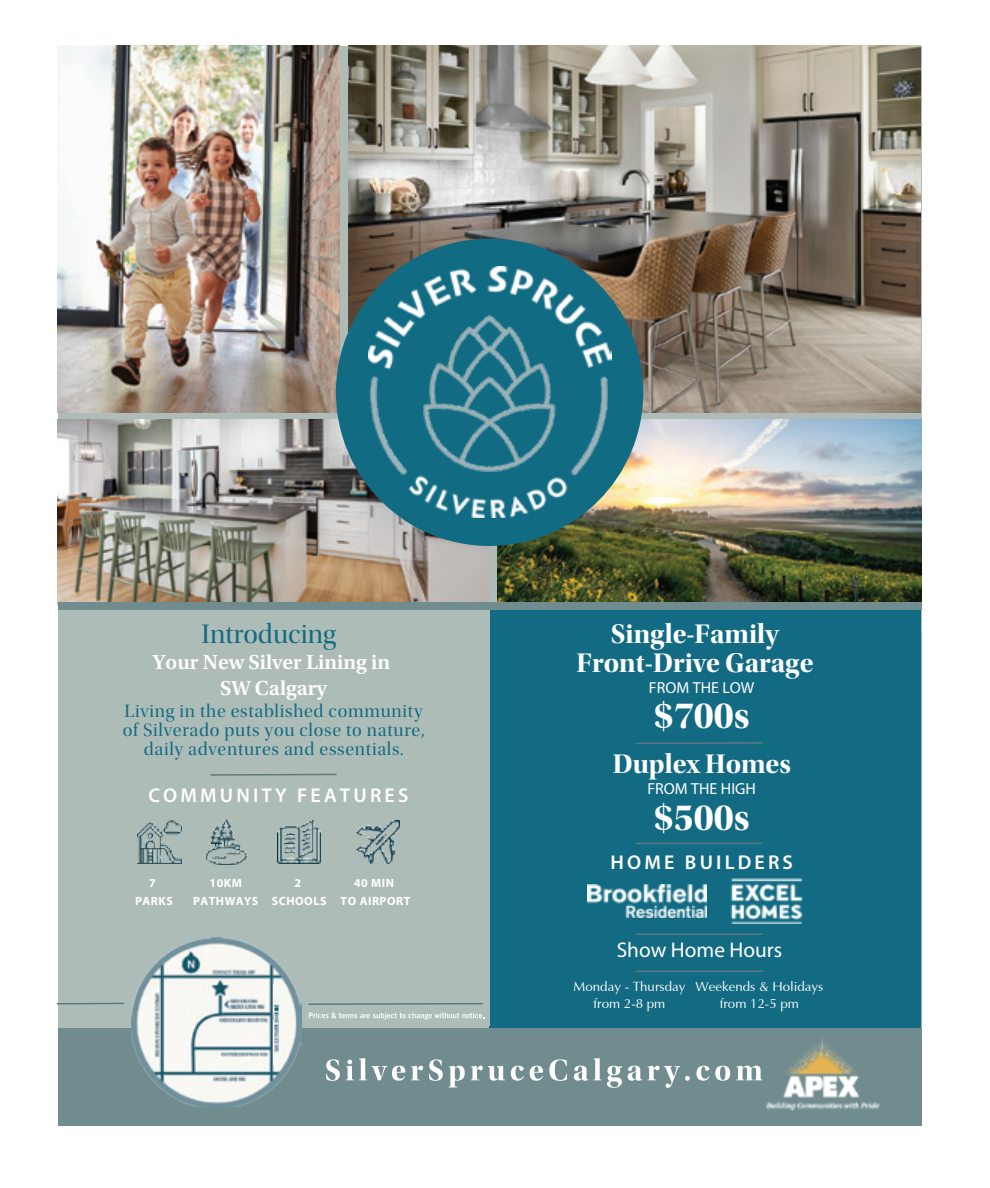
<style>
.page{position:relative;width:990px;height:1188px;background:#fff}
.page>*{position:absolute;margin:0;border:0;box-sizing:border-box;transform-origin:0 0}
.t1{font:38.6px "Utopia Std Bold Disp";color:#fff}
.t2{font:28px/29px "Utopia Std Bold Disp";color:#fff;text-align:center}
.t3{font:28px "Utopia Std Disp";color:#126b83}
.t4{font:600 21.4px/26px "Utopia Std";color:#fff;text-align:center}
.t5{font:21.4px "Myriad Pro";color:#fff}
.t6{font:600 20px "Myriad Pro";letter-spacing:.16em;color:#fff}
.t7{font:18.6px/19px "Utopia Std Disp";letter-spacing:.04em;color:#126b83;text-align:center}
.t8{font:16px "Myriad Pro";color:#fff}
.t9{font:13.4px/17.4px "Optima";color:#fff;text-align:center}
.t10{font:700 12px/18px "Myriad Pro";letter-spacing:.04em;color:#fff;text-align:center}
</style>
<div class="page">
<img style="left:58px;top:420px;width:432px;height:182px">
<img style="left:497px;top:420px;width:425px;height:182px">
<img style="left:58px;top:46px;width:282px;height:366px">
<img style="left:349px;top:46px;width:572px;height:366px">
<div style="left:58px;top:1028px;width:864px;height:98px;background:#718c8f"></div>
<div style="left:490px;top:610px;width:431px;height:418px;background:#126b83"></div>
<div style="left:58px;top:602px;width:864px;height:8px;background:#718c8f"></div>
<div style="left:58px;top:610px;width:432px;height:415px;background:#adbcb7"></div>
<hr style="left:58px;top:1003px;width:66px;height:2px;background:#5e787f">
<hr style="left:309px;top:1003px;width:173px;height:2px;background:#5e787f">
<hr style="left:637px;top:843px;width:125px;height:1px;background:#5e787f">
<hr style="left:636px;top:742px;width:126px;height:2px;background:#5e787f">
<hr style="left:636px;top:971px;width:127px;height:1px;background:#5e787f">
<img style="left:588px;top:885px;width:118px;height:33px">
<img style="left:730px;top:878px;width:73px;height:45px">
<img style="left:138px;top:820px;width:43px;height:44px">
<img style="left:205px;top:820px;width:43px;height:45px">
<img style="left:277px;top:820px;width:44px;height:44px">
<img style="left:356px;top:820px;width:44px;height:44px">
<hr style="left:211px;top:774px;width:125px;height:2px;background:#5e787f">
<svg style="left:309px;top:1013px;width:175px;height:7px"></svg>
<hr style="left:637px;top:934px;width:125px;height:1px;background:#5e787f">
<div style="left:336px;top:239px;width:307px;height:307px;background:#106b83;border-radius:154px"></div>
<img style="left:368px;top:267px;width:244px;height:251px">
<img style="left:762px;top:1038px;width:118px;height:72px">
<svg style="left:326px;top:1059px;width:14px;height:22px"></svg>
<svg style="left:346px;top:1058px;width:59px;height:23px"></svg>
<svg style="left:411px;top:1066px;width:12px;height:14px"></svg>
<svg style="left:429px;top:1059px;width:14px;height:22px"></svg>
<svg style="left:449px;top:1066px;width:16px;height:21px"></svg>
<svg style="left:471px;top:1066px;width:34px;height:15px"></svg>
<svg style="left:511px;top:1066px;width:13px;height:15px"></svg>
<svg style="left:530px;top:1066px;width:13px;height:15px"></svg>
<svg style="left:549px;top:1059px;width:18px;height:22px"></svg>
<svg style="left:574px;top:1058px;width:27px;height:23px"></svg>
<svg style="left:607px;top:1066px;width:15px;height:22px"></svg>
<svg style="left:628px;top:1066px;width:62px;height:22px"></svg>
<svg style="left:696px;top:1066px;width:34px;height:15px"></svg>
<svg style="left:736px;top:1066px;width:26px;height:14px"></svg>
<img style="left:132px;top:937px;width:170px;height:170px">
<img style="left:273px;top:984px;width:6px;height:29px">
<img style="left:274px;top:1021px;width:5px;height:44px">
<h2 class="t3" style="left:202px;top:619px;width:136px">Introducing</h2>
<h2 class="t2" style="left:577px;top:619px;width:238px">Single-Family<br>Front-Drive Garage</h2>
<p class="t8" style="left:649px;top:677px;width:107px">FROM THE LOW</p>
<p class="t4" style="left:153px;top:649px;width:239px">Your New Silver Lining in<br>SW Calgary</p>
<h1 class="t1" style="left:654px;top:694px;width:97px">$700s</h1>
<p class="t7" style="left:123px;top:702px;width:303px">Living in the established community of Silverado puts you close to nature, daily adventures and essentials.</p>
<h2 class="t2" style="left:613px;top:750px;width:180px">Duplex Homes</h2>
<p class="t8" style="left:648px;top:779px;width:110px">FROM THE HIGH</p>
<p class="t6" style="left:148px;top:783px;width:262px">COMMUNITY FEATURES</p>
<h1 class="t1" style="left:654px;top:796px;width:97px">$500s</h1>
<p class="t10" style="left:135px;top:874px;width:39px">7<br>PARKS</p>
<p class="t10" style="left:193px;top:874px;width:67px">10KM<br>PATHWAYS</p>
<p class="t10" style="left:272px;top:873px;width:56px">2<br>SCHOOLS</p>
<p class="t10" style="left:341px;top:873px;width:71px">40 MIN<br>TO AIRPORT</p>
<p class="t6" style="left:610px;top:849px;width:184px">HOME BUILDERS</p>
<p class="t5" style="left:617px;top:937px;width:167px">Show Home Hours</p>
<p class="t9" style="left:574px;top:978px;width:113px">Monday - Thursday from 2-8 pm</p>
<p class="t9" style="left:695px;top:978px;width:130px">Weekends &amp; Holidays from 12-5 pm</p>
</div>
